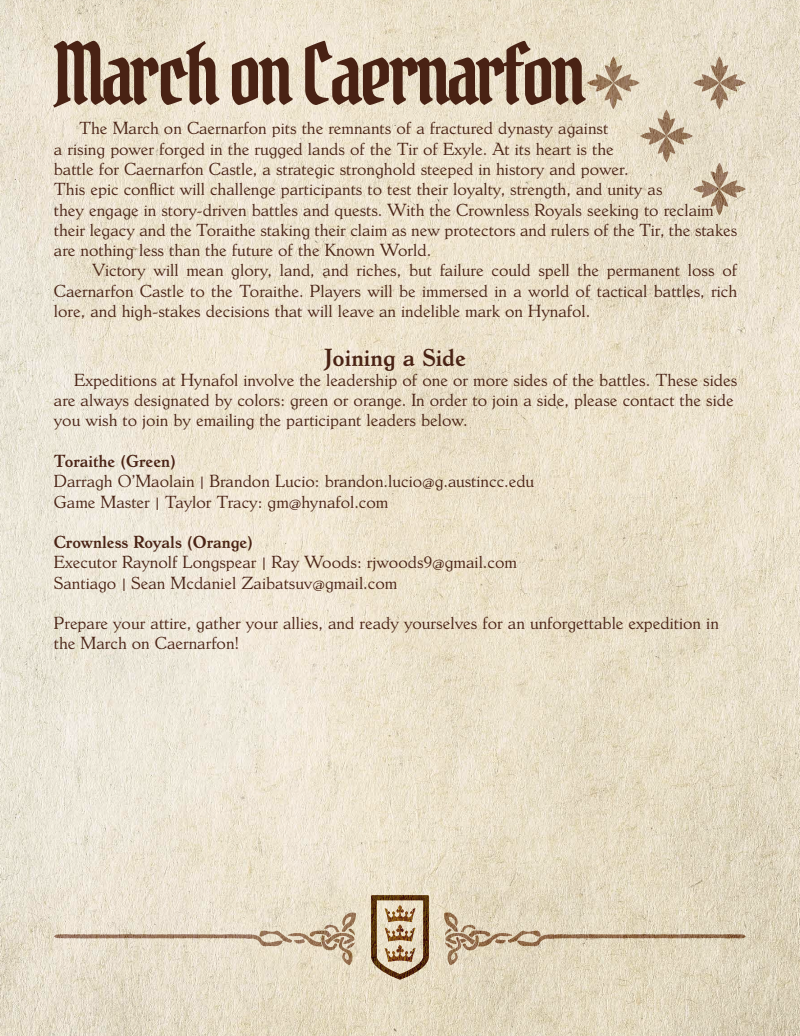
<style>
.page{position:relative;width:800px;height:1036px;background:#fff}
.page>*{position:absolute;margin:0;border:0;box-sizing:border-box;transform-origin:0 0}
.t1{font:83.31px "Pirata One";letter-spacing:-.04em;color:#492214;scale:.94 1}
.t2{font:700 23.75px "Dutch Mediaeval Pro";color:#492214}
.t3{font:16.88px/20.2px "Dutch Mediaeval Pro";color:#492214}
.t4{font:700 16.88px "Dutch Mediaeval Pro";color:#492214}
</style>
<div class="page">
<img style="left:0;top:0;width:800px;height:1035px">
<svg style="left:587px;top:56px;width:159px;height:159px"></svg>
<svg style="left:371px;top:895px;width:58px;height:84px"></svg>
<svg style="left:444px;top:912px;width:302px;height:53px"></svg>
<svg style="left:54px;top:912px;width:303px;height:53px"></svg>
<h1 class="t1" style="left:54px;top:21px;width:567px">March on Caernarfon</h1>
<p class="t3" style="left:54px;top:118px;width:685px;text-indent:25px">The March on Caernarfon pits the remnants of a fractured dynasty against<br>a rising power forged in the rugged lands of the Tir of Exyle. At its heart is the<br>battle for Caernarfon Castle, a strategic stronghold steeped in history and power.<br>This epic conflict will challenge participants to test their loyalty, strength, and unity as<br>they engage in story-driven battles and quests. With the Crownless Royals seeking to reclaim their legacy and the Toraithe staking their claim as new protectors and rulers of the Tir, the stakes are nothing less than the future of the Known World.</p>
<p class="t3" style="left:54px;top:260px;width:685px;text-align:justify;text-indent:39px">Victory will mean glory, land, and riches, but failure could spell the permanent loss of Caernarfon Castle to the Toraithe. Players will be immersed in a world of tactical battles, rich lore, and high-stakes decisions that will leave an indelible mark on Hynafol.</p>
<h2 class="t2" style="left:325px;top:343px;width:143px">Joining a Side</h2>
<p class="t3" style="left:54px;top:370px;width:685px;text-indent:20px">Expeditions at Hynafol involve the leadership of one or more sides of the battles. These sides are always designated by colors: green or orange. In order to join a side, please contact the side you wish to join by emailing the participant leaders below.</p>
<p class="t4" style="left:54px;top:451px;width:123px">Toraithe (Green)</p>
<p class="t3" style="left:54px;top:471px;width:482px">Darragh O’Maolain | Brandon Lucio: brandon.lucio@g.austincc.edu<br>Game Master | Taylor Tracy: gm@hynafol.com</p>
<p class="t4" style="left:54px;top:532px;width:200px">Crownless Royals (Orange)</p>
<p class="t3" style="left:54px;top:552px;width:465px">Executor Raynolf Longspear | Ray Woods: rjwoods9@gmail.com<br>Santiago | Sean Mcdaniel Zaibatsuv@gmail.com</p>
<p class="t3" style="left:54px;top:613px;width:667px">Prepare your attire, gather your allies, and ready yourselves for an unforgettable expedition in the March on Caernarfon!</p>
</div>
